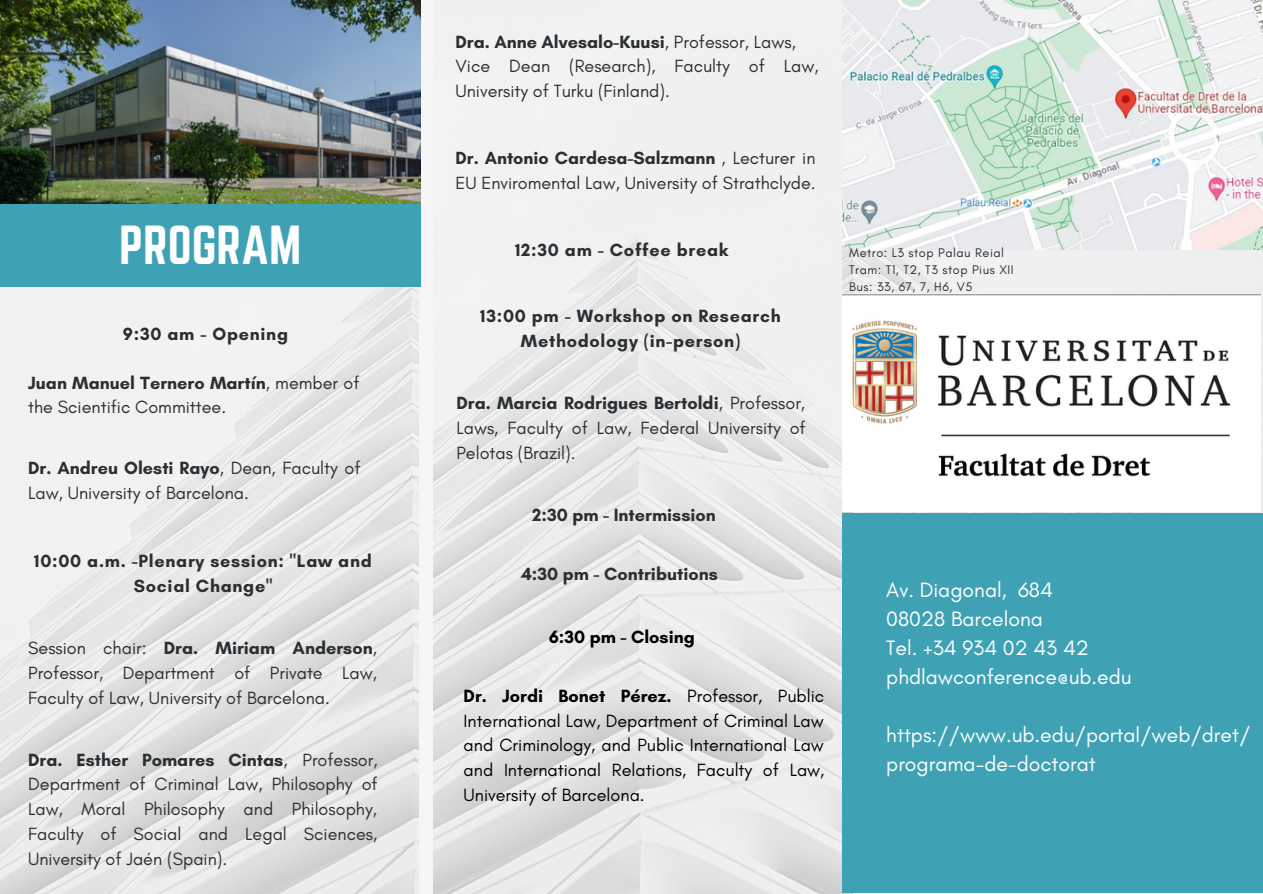
<style>
.page{position:relative;width:1263px;height:894px;background:#fff}
.page>*{position:absolute;margin:0;border:0;box-sizing:border-box;transform-origin:0 0}
.t1{font:48px "Norwester";color:#fff}
.t2{font:21.15px/29px "Glacial Indifference";color:#fff}
.t3{font:18px/24.8px "Glacial Indifference";color:#2a2f33}
.t4{font:18px/24.8px "Glacial Indifference";color:#000;text-align:justify}
.t5{font:700 18px/24.8px "Glacial Indifference";letter-spacing:.04em;color:#2a2f33;text-align:center}
.t6{font:700 18px "Glacial Indifference";color:#2a2f33}
.t7{font:700 18px "Glacial Indifference";color:#000}
.t8{font:12.75px "Glacial Indifference";letter-spacing:.04em;color:#2a2f33}
.s1{font-weight:700}
.s2{font-weight:400}
</style>
<div class="page">
<img style="left:433px;top:0;width:420px;height:893px">
<img style="left:0;top:286px;width:418px;height:607px">
<img style="left:0;top:0;width:421px;height:204px">
<div style="left:0;top:204px;width:421px;height:82px;background:#3fa2b4"></div>
<img style="left:842px;top:250px;width:421px;height:263px">
<img style="left:842px;top:294px;width:419px;height:217px">
<div style="left:842px;top:513px;width:421px;height:379px;background:#3fa2b4"></div>
<img style="left:842px;top:0;width:421px;height:250px">
<p class="t1" style="left:119px;top:215px;width:184px">PROGRAM</p>
<p class="t5" style="left:123px;top:321px;width:167px">9:30 am - Opening</p>
<p class="t3" style="left:28px;top:370px;width:333px"><span class="s1">Juan Manuel Ternero Martín</span>, member of the Scientific Committee.</p>
<p class="t3" style="left:28px;top:455px;width:334px"><span class="s1">Dr. Andreu Olesti Rayo</span>, Dean, Faculty of<br>Law, University of Barcelona.</p>
<p class="t5" style="left:34px;top:548px;width:339px">10:00 a.m. -Plenary session: "Law and<br>Social Change"</p>
<p class="t3" style="left:28px;top:635px;width:350px;text-align:justify">Session chair: <span class="s1">Dra. Miriam Anderson</span>, Professor, Department of Private Law, Faculty of Law, University of Barcelona.</p>
<p class="t3" style="left:28px;top:746px;width:351px;text-align:justify"><span class="s1">Dra. Esther Pomares Cintas</span>, Professor, Department of Criminal Law, Philosophy of Law, Moral Philosophy and Philosophy, Faculty of Social and Legal Sciences, University of Jaén (Spain).</p>
<p class="t6" style="left:455px;top:31px;width:342px">Dra. Anne Alvesalo-Kuusi<span class="s2">, Professor, Laws,</span></p>
<p class="t3" style="left:455px;top:54px;width:365px">Vice Dean (Research), Faculty of Law,<br>University of Turku (Finland).</p>
<p class="t3" style="left:455px;top:146px;width:362px"><span class="s1">Dr. Antonio Cardesa-Salzmann</span> , Lecturer in<br>EU Enviromental Law, University of Strathclyde.</p>
<p class="t5" style="left:515px;top:237px;width:215px">12:30 am - Coffee break</p>
<p class="t5" style="left:480px;top:303px;width:302px">13:00 pm - Workshop on Research<br>Methodology (in-person)</p>
<p class="t3" style="left:456px;top:390px;width:351px;text-align:justify"><span class="s1">Dra. Marcia Rodrigues Bertoldi</span>, Professor, Laws, Faculty of Law, Federal University of Pelotas (Brazil).</p>
<p class="t6" style="left:532px;top:504px;width:185px">2:30 pm - Intermission</p>
<p class="t6" style="left:521px;top:562px;width:198px">4:30 pm - Contributions</p>
<p class="t7" style="left:549px;top:626px;width:148px">6:30 pm - Closing</p>
<p class="t4" style="left:464px;top:683px;width:362px"><span class="s1">Dr. Jordi Bonet Pérez.</span> Professor, Public International Law, Department of Criminal Law and Criminology, and Public International Law and International Relations, Faculty of Law, University of Barcelona.</p>
<p class="t8" style="left:849px;top:244px;width:156px">Metro: L3 stop Palau Reial</p>
<p class="t8" style="left:849px;top:261px;width:166px">Tram: T1, T2, T3 stop Pius XII</p>
<p class="t8" style="left:849px;top:278px;width:125px">Bus: 33, 67, 7, H6, V5</p>
<p class="t2" style="left:886px;top:575px;width:168px">Av. Diagonal, 684</p>
<p class="t2" style="left:886px;top:604px;width:158px">08028 Barcelona</p>
<p class="t2" style="left:886px;top:633px;width:204px">Tel. +34 934 02 43 42</p>
<p class="t2" style="left:886px;top:662px;width:247px">phdlawconference@ub.edu</p>
<p class="t2" style="left:886px;top:720px;width:366px">https://www.ub.edu/portal/web/dret/ programa-de-doctorat</p>
</div>
